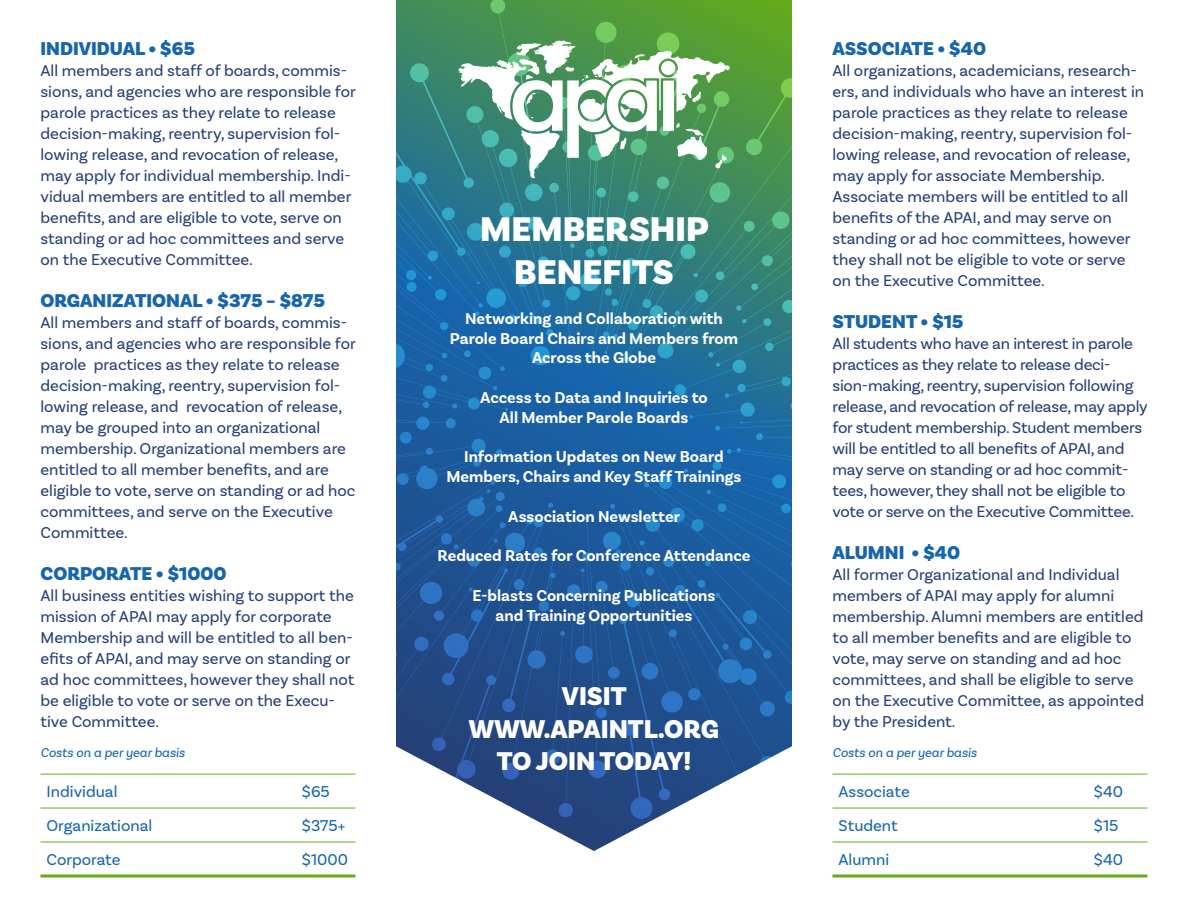
<style>
.page{position:relative;width:1188px;height:918px;background:#fff}
.page>*{position:absolute;margin:0;border:0;box-sizing:border-box;transform-origin:0 0}
.t1{font:900 36px/43.2px "Basic Sans";color:#fff;text-align:center}
.t2{font:900 27px "Basic Sans";color:#fff}
.t3{font:900 19.5px "Basic Sans";color:#1765ad}
.t4{font:16.5px/21px "Basic Sans";color:#254077}
.t5{font:700 16.5px/19.8px "Basic Sans";color:#fff;text-align:center}
.t6{font:16.5px "Basic Sans";color:#1765ad}
.t7{font:italic 13.5px "Basic Sans";color:#1765ad}
</style>
<div class="page">
<svg style="left:533px;top:819px;width:95px;height:32px"></svg>
<svg style="left:610px;top:819px;width:45px;height:14px"></svg>
<hr style="left:40px;top:774px;width:256px;height:1px;background:#64ad16">
<hr style="left:296px;top:774px;width:60px;height:1px;background:#64ad16">
<hr style="left:40px;top:808px;width:256px;height:1px;background:#64ad16">
<hr style="left:296px;top:808px;width:60px;height:1px;background:#64ad16">
<hr style="left:40px;top:842px;width:256px;height:1px;background:#64ad16">
<hr style="left:296px;top:842px;width:60px;height:1px;background:#64ad16">
<svg style="left:40px;top:874px;width:256px;height:4px"></svg>
<svg style="left:296px;top:874px;width:60px;height:4px"></svg>
<hr style="left:832px;top:774px;width:256px;height:1px;background:#64ad16">
<hr style="left:1088px;top:774px;width:60px;height:1px;background:#64ad16">
<hr style="left:832px;top:808px;width:256px;height:1px;background:#64ad16">
<hr style="left:1088px;top:808px;width:60px;height:1px;background:#64ad16">
<hr style="left:832px;top:842px;width:256px;height:1px;background:#64ad16">
<hr style="left:1088px;top:842px;width:60px;height:1px;background:#64ad16">
<svg style="left:832px;top:874px;width:256px;height:4px"></svg>
<svg style="left:1088px;top:874px;width:60px;height:4px"></svg>
<svg style="left:396px;top:0;width:396px;height:819px;background:#387693"></svg>
<p class="t3" style="left:40px;top:37px;width:156px">INDIVIDUAL • $65</p>
<p class="t4" style="left:40px;top:60px;width:317px">All members and staff of boards, commis&shy;sions, and agencies who are responsible for parole practices as they relate to release decision-making, reentry, supervision fol&shy;lowing release, and revocation of release, may apply for individual membership. Indi&shy;vidual members are entitled to all member benefits, and are eligible to vote, serve on standing or ad hoc committees and serve on the Executive Committee.</p>
<p class="t3" style="left:40px;top:289px;width:286px">ORGANIZATIONAL • $375 – $875</p>
<p class="t4" style="left:40px;top:312px;width:317px">All members and staff of boards, commis&shy;sions, and agencies who are responsible for parole practices as they relate to release decision-making, reentry, supervision fol&shy;lowing release, and revocation of release, may be grouped into an organizational membership. Organizational members are entitled to all member benefits, and are eligible to vote, serve on standing or ad hoc committees, and serve on the Executive Committee.</p>
<p class="t3" style="left:40px;top:562px;width:188px">CORPORATE • $1000</p>
<p class="t4" style="left:40px;top:585px;width:316px">All business entities wishing to support the mission of APAI may apply for corporate Membership and will be entitled to all ben&shy;efits of APAI, and may serve on standing or ad hoc committees, however they shall not be eligible to vote or serve on the Execu&shy;tive Committee.</p>
<p class="t7" style="left:40px;top:744px;width:146px">Costs on a per year basis</p>
<p class="t6" style="left:46px;top:782px;width:73px">Individual</p>
<p class="t6" style="left:302px;top:782px;width:29px">$65</p>
<p class="t6" style="left:46px;top:816px;width:107px">Organizational</p>
<p class="t6" style="left:302px;top:816px;width:45px">$375+</p>
<p class="t6" style="left:46px;top:850px;width:76px">Corporate</p>
<p class="t6" style="left:302px;top:850px;width:48px">$1000</p>
<p class="t1" style="left:480px;top:208px;width:230px">MEMBERSHIP<br>BENEFITS</p>
<p class="t5" style="left:465px;top:308px;width:259px">Networking and Collaboration with</p>
<p class="t5" style="left:450px;top:328px;width:290px">Parole Board Chairs and Members from<br>Across the Globe</p>
<p class="t5" style="left:480px;top:388px;width:229px">Access to Data and Inquiries to</p>
<p class="t5" style="left:500px;top:407px;width:190px">All Member Parole Boards</p>
<p class="t5" style="left:447px;top:447px;width:296px">Information Updates on New Board<br>Members, Chairs and Key Staff Trainings</p>
<p class="t5" style="left:508px;top:506px;width:173px">Association Newsletter</p>
<p class="t5" style="left:438px;top:546px;width:314px">Reduced Rates for Conference Attendance</p>
<p class="t5" style="left:472px;top:586px;width:245px">E-blasts Concerning Publications</p>
<p class="t5" style="left:496px;top:605px;width:198px">and Training Opportunities</p>
<p class="t2" style="left:562px;top:680px;width:66px">VISIT</p>
<p class="t2" style="left:469px;top:712px;width:252px">WWW.APAINTL.ORG</p>
<p class="t2" style="left:497px;top:745px;width:196px">TO JOIN TODAY!</p>
<p class="t3" style="left:832px;top:37px;width:155px">ASSOCIATE • $40</p>
<p class="t4" style="left:832px;top:60px;width:313px">All organizations, academicians, research&shy;ers, and individuals who have an interest in parole practices as they relate to release decision-making, reentry, supervision fol&shy;lowing release, and revocation of release, may apply for associate Membership.<br>Associate members will be entitled to all benefits of the APAI, and may serve on standing or ad hoc committees, however they shall not be eligible to vote or serve on the Executive Committee.</p>
<p class="t3" style="left:832px;top:310px;width:133px">STUDENT • $15</p>
<p class="t4" style="left:832px;top:333px;width:317px">All students who have an interest in parole practices as they relate to release deci&shy;sion-making, reentry, supervision following release, and revocation of release, may apply for student membership. Student members will be entitled to all benefits of APAI, and may serve on standing or ad hoc commit&shy;tees, however, they shall not be eligible to vote or serve on the Executive Committee.</p>
<p class="t3" style="left:832px;top:541px;width:129px">ALUMNI • $40</p>
<p class="t4" style="left:832px;top:564px;width:313px">All former Organizational and Individual members of APAI may apply for alumni membership. Alumni members are entitled to all member benefits and are eligible to vote, may serve on standing and ad hoc committees, and shall be eligible to serve on the Executive Committee, as appointed by the President.</p>
<p class="t7" style="left:832px;top:744px;width:146px">Costs on a per year basis</p>
<p class="t6" style="left:838px;top:782px;width:73px">Associate</p>
<p class="t6" style="left:1094px;top:782px;width:31px">$40</p>
<p class="t6" style="left:838px;top:816px;width:61px">Student</p>
<p class="t6" style="left:1094px;top:816px;width:26px">$15</p>
<p class="t6" style="left:838px;top:850px;width:52px">Alumni</p>
<p class="t6" style="left:1094px;top:850px;width:31px">$40</p>
</div>
